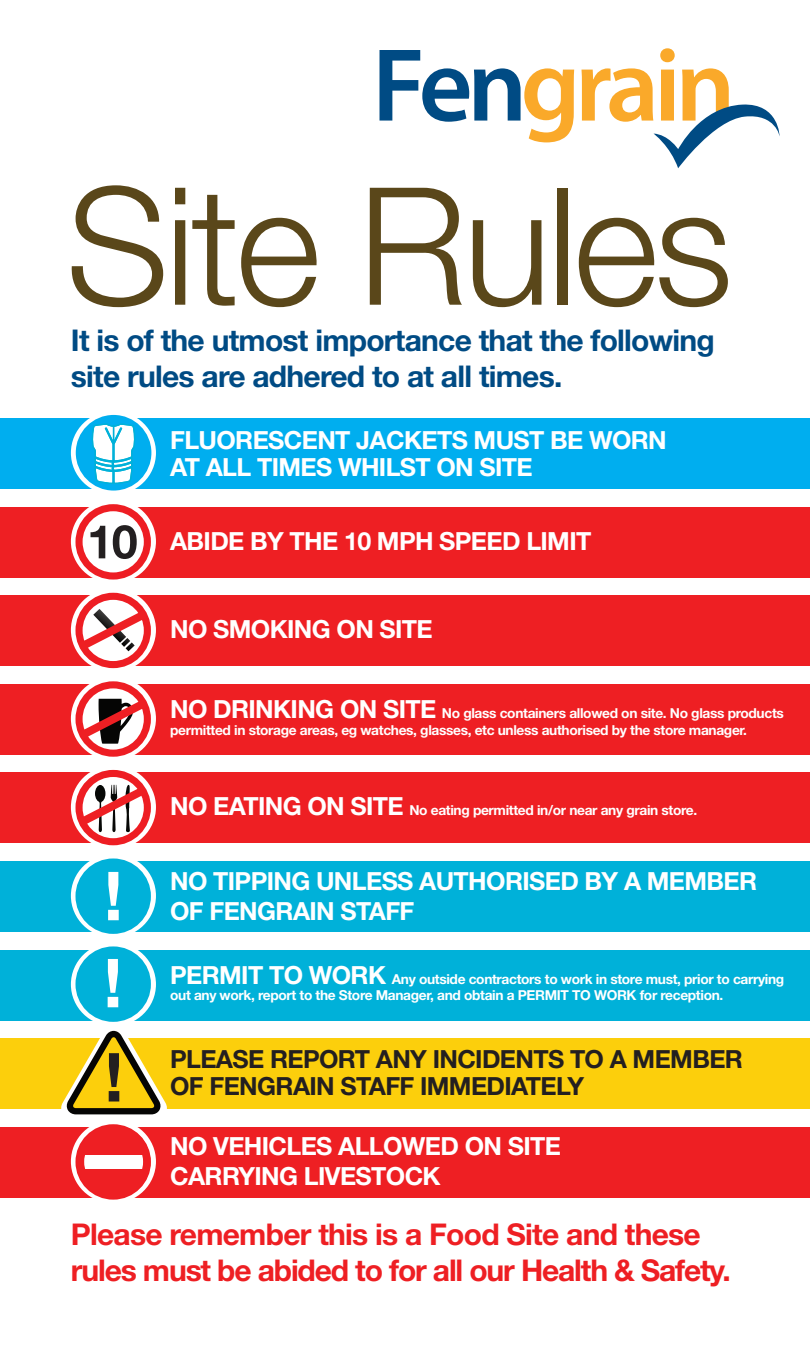
<style>
.page{position:relative;width:810px;height:1350px;background:#fff}
.page>*{position:absolute;margin:0;border:0;box-sizing:border-box;transform-origin:0 0}
.t1{font:300 163.75px "Helvetica Neue";letter-spacing:-.025em;color:#5a471a}
.t2{font:700 30px/36px "Helvetica Neue";letter-spacing:-.04em;color:#ee1f23}
.t3{font:700 30px/36px "Helvetica Neue";letter-spacing:-.025em;color:#004b84}
.t4{font:700 25px/30px "Helvetica Neue";letter-spacing:-.025em;color:#fff}
.t5{font:700 25px/27.5px "Helvetica Neue";letter-spacing:-.025em;color:#231f20}
.t6{font:700 13.75px/16.5px "Helvetica Neue";letter-spacing:-.025em;color:#fff}
.s1{font-size:25px}
</style>
<div class="page">
<svg style="left:379px;top:50px;width:195px;height:92px"></svg>
<svg style="left:581px;top:48px;width:198px;height:120px"></svg>
<div style="left:0;top:1038px;width:810px;height:71px;background:#fccf0c"></div>
<div style="left:0;top:418px;width:810px;height:71px;background:#00aeef"></div>
<div style="left:0;top:507px;width:810px;height:71px;background:#ee1f23"></div>
<div style="left:0;top:595px;width:810px;height:71px;background:#ee1f23"></div>
<div style="left:0;top:684px;width:810px;height:71px;background:#ee1f23"></div>
<div style="left:0;top:772px;width:810px;height:71px;background:#ee1f23"></div>
<div style="left:0;top:861px;width:810px;height:71px;background:#00b1d9"></div>
<div style="left:0;top:950px;width:810px;height:70px;background:#00b1d9"></div>
<div style="left:0;top:1127px;width:810px;height:71px;background:#ee1f23"></div>
<svg style="left:71px;top:411px;width:85px;height:84px"></svg>
<div style="left:76px;top:415px;width:75px;height:76px;background:#00aeef;border-radius:50%"></div>
<svg style="left:91px;top:422px;width:44px;height:63px"></svg>
<svg style="left:71px;top:500px;width:85px;height:83px"></svg>
<svg style="left:79px;top:508px;width:68px;height:68px;fill:#fff"></svg>
<div style="left:75px;top:504px;width:76px;height:76px;border:7px solid #ee1d23;border-radius:50%"></div>
<svg style="left:90px;top:526px;width:15px;height:32px"></svg>
<svg style="left:113px;top:525px;width:24px;height:34px"></svg>
<svg style="left:71px;top:588px;width:85px;height:84px"></svg>
<svg style="left:79px;top:596px;width:68px;height:69px"></svg>
<div style="left:75px;top:593px;width:76px;height:75px;border:7px solid #ee1d23;border-radius:50%"></div>
<svg style="left:71px;top:677px;width:85px;height:83px"></svg>
<svg style="left:79px;top:685px;width:68px;height:68px"></svg>
<div style="left:75px;top:681px;width:76px;height:76px;border:7px solid #ee1d23;border-radius:50%"></div>
<svg style="left:71px;top:765px;width:85px;height:84px"></svg>
<svg style="left:79px;top:773px;width:68px;height:69px"></svg>
<div style="left:75px;top:770px;width:76px;height:75px;border:7px solid #ee1d23;border-radius:50%"></div>
<svg style="left:71px;top:854px;width:85px;height:84px"></svg>
<div style="left:79px;top:862px;width:68px;height:68px;background:#00b1d9;border-radius:50%"></div>
<div style="left:75px;top:858px;width:76px;height:76px;border:7px solid #00b1d9;border-radius:50%"></div>
<svg style="left:71px;top:943px;width:85px;height:83px"></svg>
<svg style="left:71px;top:1120px;width:85px;height:83px"></svg>
<svg style="left:61px;top:1024px;width:106px;height:91px"></svg>
<svg style="left:77px;top:1125px;width:73px;height:74px"></svg>
<div style="left:79px;top:950px;width:68px;height:68px;background:#00b1d9;border-radius:50%"></div>
<div style="left:75px;top:946px;width:76px;height:76px;border:7px solid #00b1d9;border-radius:50%"></div>
<svg style="left:108px;top:959px;width:10px;height:48px"></svg>
<svg style="left:108px;top:872px;width:11px;height:48px"></svg>
<svg style="left:78px;top:785px;width:68px;height:47px"></svg>
<svg style="left:78px;top:609px;width:69px;height:42px"></svg>
<svg style="left:79px;top:699px;width:68px;height:45px"></svg>
<h1 class="t1" style="left:66px;top:146px;width:668px">Site Rules</h1>
<h2 class="t3" style="left:71px;top:322px;width:645px">It is of the utmost importance that the following site rules are adhered to at all times.</h2>
<h3 class="t4" style="left:170px;top:425px;width:498px;line-height:27.5px">FLUORESCENT JACKETS MUST BE WORN<br>AT ALL TIMES WHILST ON SITE</h3>
<h3 class="t4" style="left:170px;top:526px;width:423px">ABIDE BY THE 10 MPH SPEED LIMIT</h3>
<h3 class="t4" style="left:170px;top:614px;width:264px">NO SMOKING ON SITE</h3>
<p class="t6" style="left:170px;top:705px;width:615px"><span class="s1">NO DRINKING ON SITE</span> No glass containers allowed on site. No glass products permitted in storage areas, eg watches, glasses, etc unless authorised by the store manager.</p>
<p class="t6" style="left:170px;top:801px;width:528px"><span class="s1">NO EATING ON SITE</span> No eating permitted in/or near any grain store.</p>
<h3 class="t4" style="left:170px;top:866px;width:588px">NO TIPPING UNLESS AUTHORISED BY A MEMBER<br>OF FENGRAIN STAFF</h3>
<p class="t6" style="left:170px;top:970px;width:615px"><span class="s1">PERMIT TO WORK</span> Any outside contractors to work in store must, prior to carrying out any work, report to the Store Manager, and obtain a PERMIT TO WORK for reception.</p>
<h3 class="t5" style="left:170px;top:1044px;width:574px">PLEASE REPORT ANY INCIDENTS TO A MEMBER<br>OF FENGRAIN STAFF IMMEDIATELY</h3>
<h3 class="t4" style="left:170px;top:1131px;width:392px">NO VEHICLES ALLOWED ON SITE<br>CARRYING LIVESTOCK</h3>
<h2 class="t2" style="left:71px;top:1216px;width:661px">Please remember this is a Food Site and these rules must be abided to for all our Health &amp; Safety.</h2>
</div>
